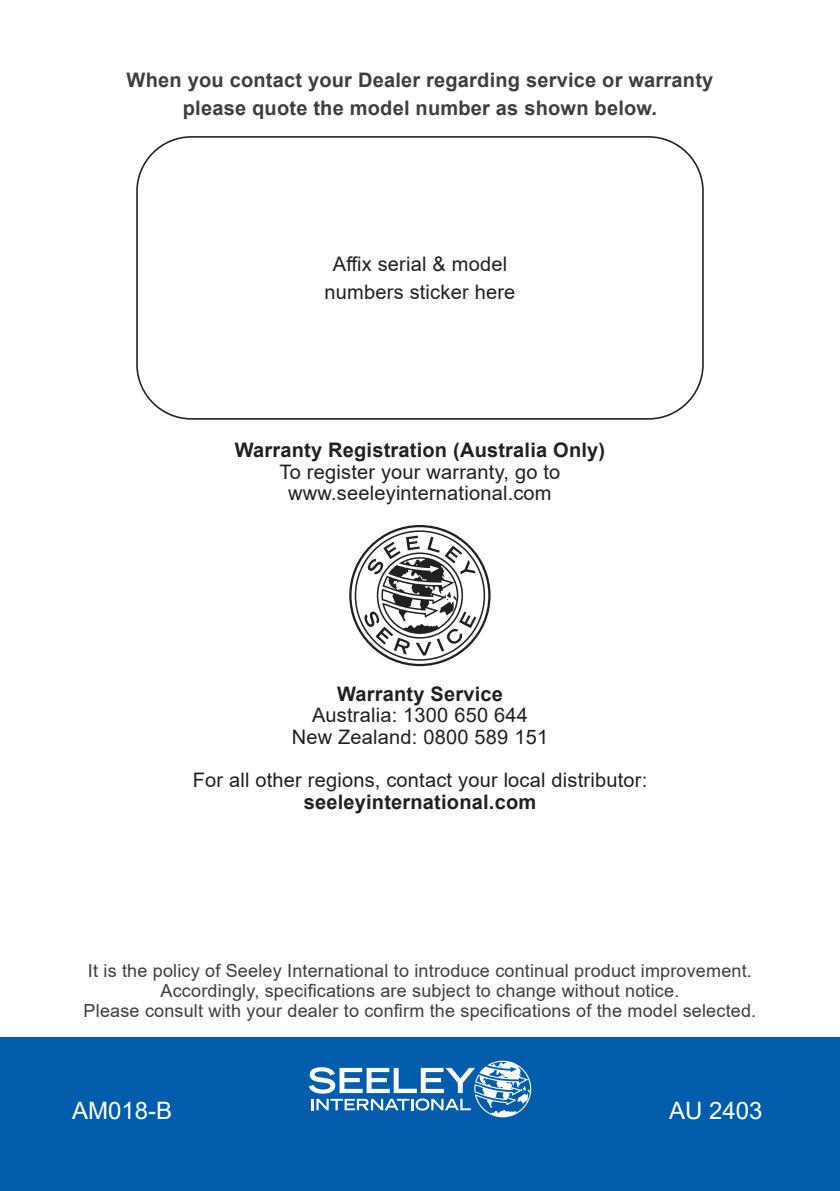
<style>
.page{position:relative;width:840px;height:1191px;background:#fff}
.page>*{position:absolute;margin:0;border:0;box-sizing:border-box;transform-origin:0 0}
.t1{font:24px "Arial";color:#fff}
.t2{font:20px/21.6px "Arial";letter-spacing:.01em;color:#231f20;text-align:center}
.t3{font:700 20px/28px "Arial";letter-spacing:.01em;color:#3e3e3f;text-align:center}
.t4{font:700 20px "Arial";letter-spacing:.01em;color:#231f20}
.t5{font:18px/20px "Arial";letter-spacing:.01em;color:#3e3e3f;text-align:center}
</style>
<div class="page">
<div style="left:0;top:1037px;width:839px;height:154px;background:#015dab"></div>
<div style="left:136px;top:136px;width:567px;height:284px;border:2px solid #231f20;border-radius:54px"></div>
<svg style="left:349px;top:525px;width:141px;height:141px"></svg>
<svg style="left:308px;top:1060px;width:223px;height:57px"></svg>
<p class="t3" style="left:127px;top:66px;width:588px">When you contact your Dealer regarding service or warranty please quote the model number as shown below.</p>
<p class="t2" style="left:324px;top:250px;width:192px;line-height:28px">Affix serial &amp; model numbers sticker here</p>
<p class="t4" style="left:234px;top:436px;width:372px">Warranty Registration (Australia Only)</p>
<p class="t2" style="left:279px;top:460px;width:282px">To register your warranty, go to www.seeleyinternational.com</p>
<p class="t4" style="left:337px;top:679px;width:167px">Warranty Service</p>
<p class="t2" style="left:291px;top:704px;width:258px">Australia: 1300 650 644<br>New Zealand: 0800 589 151</p>
<p class="t2" style="left:192px;top:769px;width:456px">For all other regions, contact your local distributor:</p>
<p class="t4" style="left:303px;top:787px;width:234px">seeleyinternational.com</p>
<p class="t5" style="left:84px;top:960px;width:673px">It is the policy of Seeley International to introduce continual product improvement.<br>Accordingly, specifications are subject to change without notice.<br>Please consult with your dealer to confirm the specifications of the model selected.</p>
<h1 class="t1" style="left:72px;top:1094px;width:102px">AM018-B</h1>
<h1 class="t1" style="left:668px;top:1094px;width:95px">AU 2403</h1>
</div>
